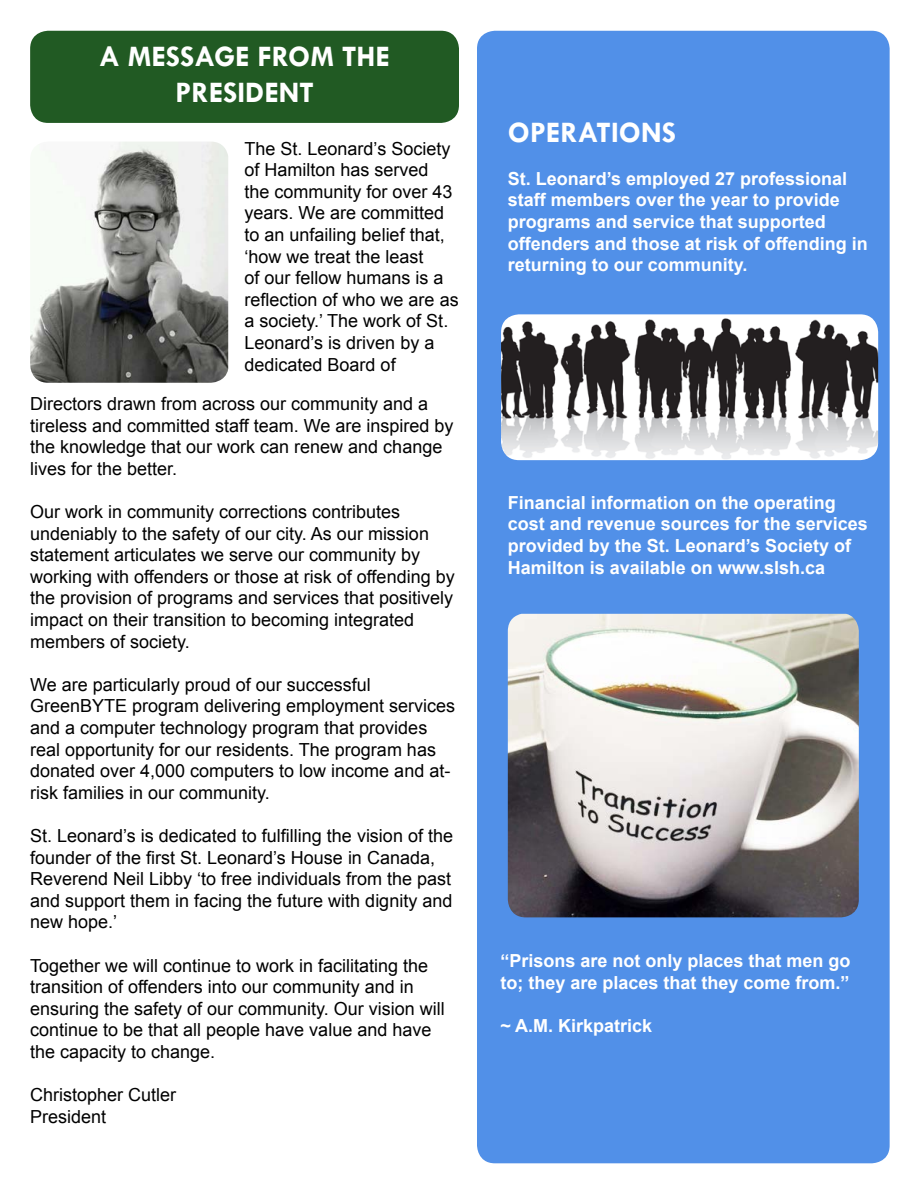
<style>
.page{position:relative;width:918px;height:1188px;background:#fff}
.page>*{position:absolute;margin:0;border:0;box-sizing:border-box;transform-origin:0 0}
.t1{font:700 30px/36px "Tw Cen";color:#fff;text-align:center}
.t2{font:18px/21.6px "Arial";color:#000}
.t3{font:700 18px/21.6px "Arial";color:#fff}
</style>
<div class="page">
<div style="left:477px;top:31px;width:413px;height:1132px;background:#5190e8;border-radius:18px"></div>
<div style="left:30px;top:31px;width:429px;height:92px;background:#215a23;border-radius:18px"></div>
<img style="left:30px;top:142px;width:198px;height:241px">
<img style="left:508px;top:614px;width:351px;height:303px">
<img style="left:501px;top:314px;width:377px;height:146px">
<p class="t1" style="left:99px;top:37px;width:292px">A MESSAGE FROM THE<br>PRESIDENT</p>
<p class="t2" style="left:245px;top:138px;width:216px">The St. Leonard’s Society of Hamilton has served<br>the community for over 43 years. We are committed to an unfailing belief that, ‘how we treat the least<br>of our fellow humans is a reflection of who we are as a society.’ The work of St.<br>Leonard’s is driven by a dedicated Board of</p>
<p class="t2" style="left:30px;top:393px;width:425px">Directors drawn from across our community and a tireless and committed staff team. We are inspired by the knowledge that our work can renew and change lives for the better.</p>
<p class="t2" style="left:30px;top:501px;width:426px">Our work in community corrections contributes undeniably to the safety of our city. As our mission statement articulates we serve our community by working with offenders or those at risk of offending by the provision of programs and services that positively impact on their transition to becoming integrated members of society.</p>
<p class="t2" style="left:30px;top:674px;width:427px">We are particularly proud of our successful GreenBYTE program delivering employment services and a computer technology program that provides real opportunity for our residents. The program has donated over 4,000 computers to low income and at&shy;risk families in our community.</p>
<p class="t2" style="left:30px;top:825px;width:424px">St. Leonard’s is dedicated to fulfilling the vision of the founder of the first St. Leonard’s House in Canada, Reverend Neil Libby ‘to free individuals from the past and support them in facing the future with dignity and new hope.’</p>
<p class="t2" style="left:30px;top:955px;width:416px">Together we will continue to work in facilitating the transition of offenders into our community and in ensuring the safety of our community. Our vision will continue to be that all people have value and have the capacity to change.</p>
<p class="t2" style="left:30px;top:1084px;width:148px">Christopher Cutler<br>President</p>
<p class="t1" style="left:508px;top:113px;width:170px">OPERATIONS</p>
<p class="t3" style="left:508px;top:168px;width:362px">St. Leonard’s employed 27 professional staff members over the year to provide programs and service that supported offenders and those at risk of offending in returning to our community.</p>
<p class="t3" style="left:508px;top:492px;width:362px">Financial information on the operating cost and revenue sources for the services provided by the St. Leonard’s Society of Hamilton is available on www.slsh.ca</p>
<p class="t3" style="left:500px;top:951px;width:352px">“Prisons are not only places that men go to; they are places that they come from.”</p>
<p class="t3" style="left:500px;top:1016px;width:153px">~ A.M. Kirkpatrick</p>
</div>
